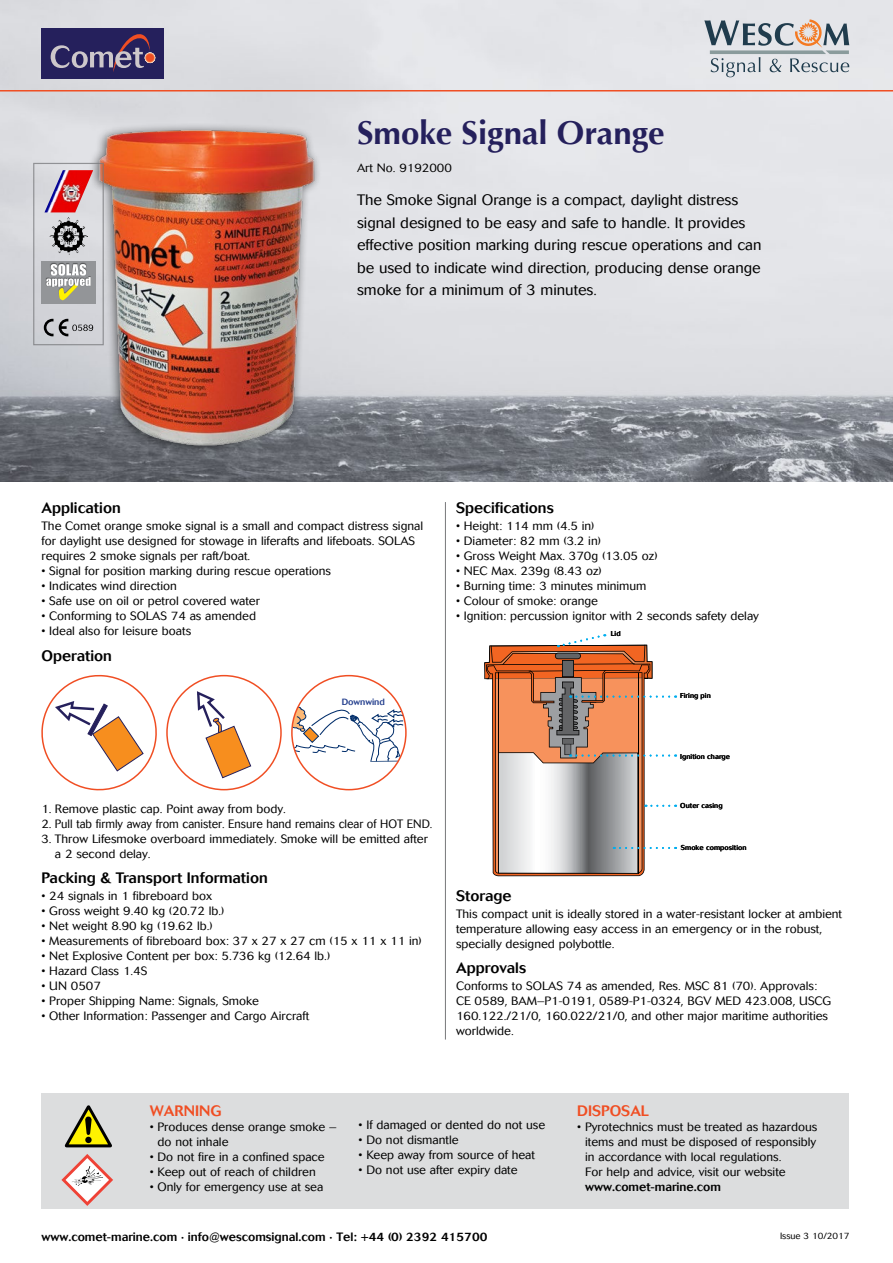
<style>
.page{position:relative;width:893px;height:1263px;background:#fff}
.page>*{position:absolute;margin:0;border:0;box-sizing:border-box;transform-origin:0 0}
.t1{font:700 33px "Optima";color:#25205c}
.t2{font:300 15px/22.5px "Cosmos";color:#000}
.t3{font:500 15px "Cosmos";color:#000}
.t4{font:500 15px "Cosmos";color:#f04e23}
.t5{font:300 12px/15px "Cosmos";color:#000}
.t6{font:500 12px "Cosmos";color:#000}
.t7{font:300 9px "Cosmos";color:#000}
.t8{font:500 9px "Cosmos";letter-spacing:-.01em;color:#25408e}
.t9{font:500 7.05px "Cosmos";color:#000}
</style>
<div class="page">
<img style="left:0;top:0;width:893px;height:481px">
<hr style="left:0;top:90px;width:893px;height:2px;background:#f04e23">
<div style="left:41px;top:28px;width:123px;height:50px;background:#25205c"></div>
<svg style="left:51px;top:34px;width:105px;height:38px"></svg>
<div style="left:41px;top:1093px;width:808px;height:116px;background:#dcddde"></div>
<svg style="left:61px;top:1154px;width:52px;height:52px"></svg>
<svg style="left:65px;top:1105px;width:47px;height:42px"></svg>
<div style="left:85px;top:1137px;width:7px;height:6px;background:#000;border-radius:50%"></div>
<div style="left:358px;top:118px;width:306px;height:34px;background:#e7e8eb"></div>
<div style="left:357px;top:163px;width:94px;height:9px;background:#e2e3e7"></div>
<img style="left:81px;top:117px;width:250px;height:339px">
<hr style="left:445px;top:502px;width:1px;height:537px;background:#77787b">
<svg style="left:484px;top:634px;width:192px;height:242px"></svg>
<svg style="left:292px;top:706px;width:112px;height:56px"></svg>
<div style="left:291px;top:675px;width:116px;height:115px;border:2px solid #f04e23;border-radius:50%"></div>
<svg style="left:41px;top:674px;width:116px;height:117px"></svg>
<svg style="left:196px;top:691px;width:55px;height:100px"></svg>
<div style="left:41px;top:261px;width:55px;height:42px;background:#939598"></div>
<div style="left:50px;top:263px;width:36px;height:12px;background:#000;opacity:.25"></div>
<svg style="left:46px;top:264px;width:45px;height:36px"></svg>
<img style="left:49px;top:218px;width:39px;height:37px">
<div style="left:33px;top:163px;width:71px;height:182px;border:1px solid #77787b"></div>
<svg style="left:44px;top:319px;width:49px;height:17px"></svg>
<img style="left:44px;top:170px;width:49px;height:42px">
<svg style="left:704px;top:19px;width:145px;height:58px;background:#bdbfc2"></svg>
<h1 class="t1" style="left:357px;top:120px;width:309px">Smoke Signal Orange</h1>
<p class="t5" style="left:357px;top:162px;width:96px">Art No. 9192000</p>
<p class="t2" style="left:357px;top:190px;width:406px">The Smoke Signal Orange is a compact, daylight distress signal designed to be easy and safe to handle. It provides effective position marking during rescue operations and can be used to indicate wind direction, producing dense orange smoke for a minimum of 3 minutes.</p>
<p class="t3" style="left:41px;top:502px;width:81px">Application</p>
<p class="t5" style="left:41px;top:520px;width:383px">The Comet orange smoke signal is a small and compact distress signal for daylight use designed for stowage in liferafts and lifeboats. SOLAS requires 2 smoke signals per raft/boat.</p>
<p class="t5" style="left:41px;top:565px;width:291px">• Signal for position marking during rescue operations</p>
<p class="t5" style="left:41px;top:580px;width:137px">• Indicates wind direction</p>
<p class="t5" style="left:41px;top:595px;width:220px">• Safe use on oil or petrol covered water</p>
<p class="t5" style="left:41px;top:610px;width:216px">• Conforming to SOLAS 74 as amended</p>
<p class="t5" style="left:41px;top:625px;width:151px">• Ideal also for leisure boats</p>
<p class="t3" style="left:41px;top:650px;width:72px">Operation</p>
<p class="t8" style="left:342px;top:698px;width:45px">Downwind</p>
<p class="t5" style="left:41px;top:802px;width:246px">1. Remove plastic cap. Point away from body.</p>
<p class="t5" style="left:41px;top:817px;width:393px">2. Pull tab firmly away from canister. Ensure hand remains clear of HOT END.</p>
<p class="t5" style="left:55px;top:832px;width:374px;text-indent:-13px">3. Throw Lifesmoke overboard immediately. Smoke will be emitted after a 2 second delay.</p>
<p class="t3" style="left:41px;top:872px;width:228px">Packing &amp; Transport Information</p>
<p class="t5" style="left:41px;top:890px;width:172px">• 24 signals in 1 fibreboard box</p>
<p class="t5" style="left:41px;top:905px;width:185px">• Gross weight 9.40 kg (20.72 lb.)</p>
<p class="t5" style="left:41px;top:920px;width:173px">• Net weight 8.90 kg (19.62 lb.)</p>
<p class="t5" style="left:41px;top:935px;width:382px">• Measurements of fibreboard box: 37 x 27 x 27 cm (15 x 11 x 11 in)</p>
<p class="t5" style="left:41px;top:950px;width:290px">• Net Explosive Content per box: 5.736 kg (12.64 lb.)</p>
<p class="t5" style="left:41px;top:965px;width:107px">• Hazard Class 1.4S</p>
<p class="t5" style="left:41px;top:980px;width:61px">• UN 0507</p>
<p class="t5" style="left:41px;top:995px;width:219px">• Proper Shipping Name: Signals, Smoke</p>
<p class="t5" style="left:41px;top:1010px;width:269px">• Other Information: Passenger and Cargo Aircraft</p>
<p class="t3" style="left:456px;top:502px;width:99px">Specifications</p>
<p class="t5" style="left:456px;top:520px;width:140px">• Height: 114 mm (4.5 in)</p>
<p class="t5" style="left:456px;top:535px;width:146px">• Diameter: 82 mm (3.2 in)</p>
<p class="t5" style="left:456px;top:550px;width:203px">• Gross Weight Max. 370g (13.05 oz)</p>
<p class="t5" style="left:456px;top:565px;width:147px">• NEC Max. 239g (8.43 oz)</p>
<p class="t5" style="left:456px;top:580px;width:192px">• Burning time: 3 minutes minimum</p>
<p class="t5" style="left:456px;top:595px;width:143px">• Colour of smoke: orange</p>
<p class="t5" style="left:456px;top:610px;width:304px">• Ignition: percussion ignitor with 2 seconds safety delay</p>
<p class="t9" style="left:611px;top:631px;width:11px">Lid</p>
<p class="t9" style="left:680px;top:693px;width:32px">Firing pin</p>
<p class="t9" style="left:680px;top:753px;width:51px">Ignition charge</p>
<p class="t9" style="left:680px;top:803px;width:44px">Outer casing</p>
<p class="t9" style="left:681px;top:845px;width:67px">Smoke composition</p>
<p class="t3" style="left:456px;top:890px;width:57px">Storage</p>
<p class="t5" style="left:456px;top:907px;width:388px">This compact unit is ideally stored in a water-resistant locker at ambient temperature allowing easy access in an emergency or in the robust, specially designed polybottle.</p>
<p class="t3" style="left:456px;top:962px;width:72px">Approvals</p>
<p class="t5" style="left:456px;top:980px;width:377px">Conforms to SOLAS 74 as amended, Res. MSC 81 (70). Approvals:<br>CE 0589, BAM–P1-0191, 0589-P1-0324, BGV MED 423.008, USCG 160.122./21/0, 160.022/21/0, and other major maritime authorities worldwide.</p>
<p class="t4" style="left:150px;top:1105px;width:73px">WARNING</p>
<p class="t5" style="left:158px;top:1120px;width:181px;text-indent:-8px">• Produces dense orange smoke – do not inhale</p>
<p class="t5" style="left:150px;top:1150px;width:176px">• Do not fire in a confined space</p>
<p class="t5" style="left:150px;top:1165px;width:168px">• Keep out of reach of children</p>
<p class="t5" style="left:150px;top:1180px;width:175px">• Only for emergency use at sea</p>
<p class="t5" style="left:358px;top:1118px;width:188px">• If damaged or dented do not use</p>
<p class="t5" style="left:358px;top:1133px;width:102px">• Do not dismantle</p>
<p class="t5" style="left:358px;top:1148px;width:178px">• Keep away from source of heat</p>
<p class="t5" style="left:358px;top:1163px;width:161px">• Do not use after expiry date</p>
<p class="t4" style="left:577px;top:1105px;width:73px">DISPOSAL</p>
<p class="t5" style="left:585px;top:1120px;width:234px;text-indent:-8px">• Pyrotechnics must be treated as hazardous items and must be disposed of responsibly in accordance with local regulations.<br>For help and advice, visit our website</p>
<p class="t6" style="left:585px;top:1182px;width:137px">www.comet-marine.com</p>
<p class="t6" style="left:41px;top:1232px;width:448px">www.comet-marine.com · info@wescomsignal.com · Tel: +44 (0) 2392 415700</p>
<p class="t7" style="left:780px;top:1232px;width:71px">Issue 3 10/2017</p>
</div>
